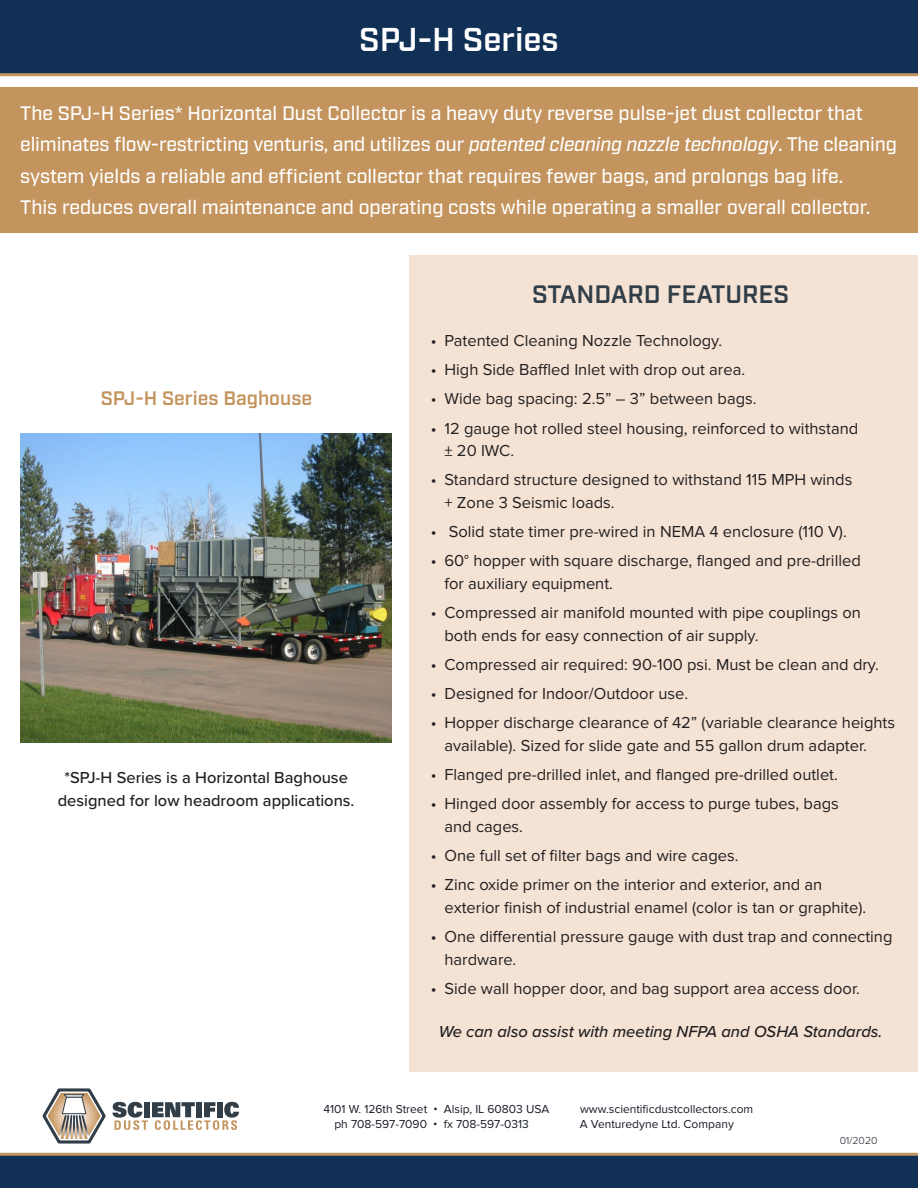
<style>
.page{position:relative;width:918px;height:1188px;background:#fff}
.page>*{position:absolute;margin:0;border:0;box-sizing:border-box;transform-origin:0 0}
.t1{font:600 33px "Industry";color:#fff}
.t2{font:600 25.2px "Industry";color:#313e48}
.t3{font:500 19.5px/31.5px "Industry";color:#fff}
.t4{font:600 19.5px "Industry";color:#c3945d}
.t5{font:16.5px/22.5px "Proxima Nova";color:#231f20}
.t6{font:500 16.5px/22.5px "Proxima Nova";color:#231f20;text-align:center}
.t7{font:italic 500 16.5px "Proxima Nova";color:#231f20}
.t8{font:12px "Proxima Nova";color:#181c27}
.t9{font:300 10.5px "Proxima Nova";color:#181c27}
.s1{font-style:italic}
</style>
<div class="page">
<div style="left:409px;top:255px;width:509px;height:816px;background:#f4e3d5"></div>
<div style="left:0;top:1154px;width:918px;height:34px;background:#113056"></div>
<svg style="left:43px;top:1088px;width:196px;height:56px"></svg>
<div style="left:0;top:87px;width:918px;height:146px;background:#c3945d"></div>
<div style="left:0;top:0;width:918px;height:76px;background:#113056"></div>
<hr style="left:0;top:1153px;width:918px;height:3px;background:#c3945d">
<hr style="left:0;top:73px;width:918px;height:3px;background:#c3945d">
<img style="left:20px;top:433px;width:372px;height:309px">
<h1 class="t1" style="left:359px;top:20px;width:201px">SPJ-H Series</h1>
<p class="t3" style="left:20px;top:98px;width:878px">The SPJ-H Series* Horizontal Dust Collector is a heavy duty reverse pulse-jet dust collector that eliminates flow-restricting venturis, and utilizes our <span class="s1">patented cleaning nozzle technology</span>. The cleaning system yields a reliable and efficient collector that requires fewer bags, and prolongs bag life.<br>This reduces overall maintenance and operating costs while operating a smaller overall collector.</p>
<p class="t4" style="left:101px;top:386px;width:213px">SPJ-H Series Baghouse</p>
<p class="t6" style="left:58px;top:766px;width:298px">*SPJ-H Series is a Horizontal Baghouse designed for low headroom applications.</p>
<h2 class="t2" style="left:532px;top:279px;width:259px">STANDARD FEATURES</h2>
<p class="t5" style="left:431px;top:329px;width:293px">• Patented Cleaning Nozzle Technology.</p>
<p class="t5" style="left:431px;top:359px;width:316px">• High Side Baffled Inlet with drop out area.</p>
<p class="t5" style="left:431px;top:388px;width:327px">• Wide bag spacing: 2.5” – 3” between bags.</p>
<p class="t5" style="left:444px;top:417px;width:415px;text-indent:-13px">• 12 gauge hot rolled steel housing, reinforced to withstand ± 20 IWC.</p>
<p class="t5" style="left:444px;top:469px;width:409px;text-indent:-13px">• Standard structure designed to withstand 115 MPH winds + Zone 3 Seismic loads.</p>
<p class="t5" style="left:431px;top:521px;width:417px">• Solid state timer pre-wired in NEMA 4 enclosure (110 V).</p>
<p class="t5" style="left:444px;top:550px;width:418px;text-indent:-13px">• 60° hopper with square discharge, flanged and pre-drilled for auxiliary equipment.</p>
<p class="t5" style="left:444px;top:602px;width:418px;text-indent:-13px">• Compressed air manifold mounted with pipe couplings on both ends for easy connection of air supply.</p>
<p class="t5" style="left:431px;top:653px;width:449px">• Compressed air required: 90-100 psi. Must be clean and dry.</p>
<p class="t5" style="left:431px;top:683px;width:259px">• Designed for Indoor/Outdoor use.</p>
<p class="t5" style="left:444px;top:712px;width:452px;text-indent:-13px">• Hopper discharge clearance of 42” (variable clearance heights available). Sized for slide gate and 55 gallon drum adapter.</p>
<p class="t5" style="left:431px;top:764px;width:408px">• Flanged pre-drilled inlet, and flanged pre-drilled outlet.</p>
<p class="t5" style="left:444px;top:793px;width:396px;text-indent:-13px">• Hinged door assembly for access to purge tubes, bags and cages.</p>
<p class="t5" style="left:431px;top:845px;width:309px">• One full set of filter bags and wire cages.</p>
<p class="t5" style="left:444px;top:874px;width:423px;text-indent:-13px">• Zinc oxide primer on the interior and exterior, and an exterior finish of industrial enamel (color is tan or graphite).</p>
<p class="t5" style="left:444px;top:926px;width:450px;text-indent:-13px">• One differential pressure gauge with dust trap and connecting hardware.</p>
<p class="t5" style="left:431px;top:978px;width:430px">• Side wall hopper door, and bag support area access door.</p>
<p class="t7" style="left:439px;top:1019px;width:445px">We can also assist with meeting NFPA and OSHA Standards.</p>
<p class="t8" style="left:323px;top:1102px;width:227px">4101 W. 126th Street • Alsip, IL 60803 USA</p>
<p class="t8" style="left:580px;top:1102px;width:175px">www.scientificdustcollectors.com</p>
<p class="t8" style="left:334px;top:1117px;width:196px">ph 708-597-7090 • fx 708-597-0313</p>
<p class="t8" style="left:580px;top:1117px;width:155px">A Venturedyne Ltd. Company</p>
<p class="t9" style="left:840px;top:1132px;width:39px">01/2020</p>
</div>
